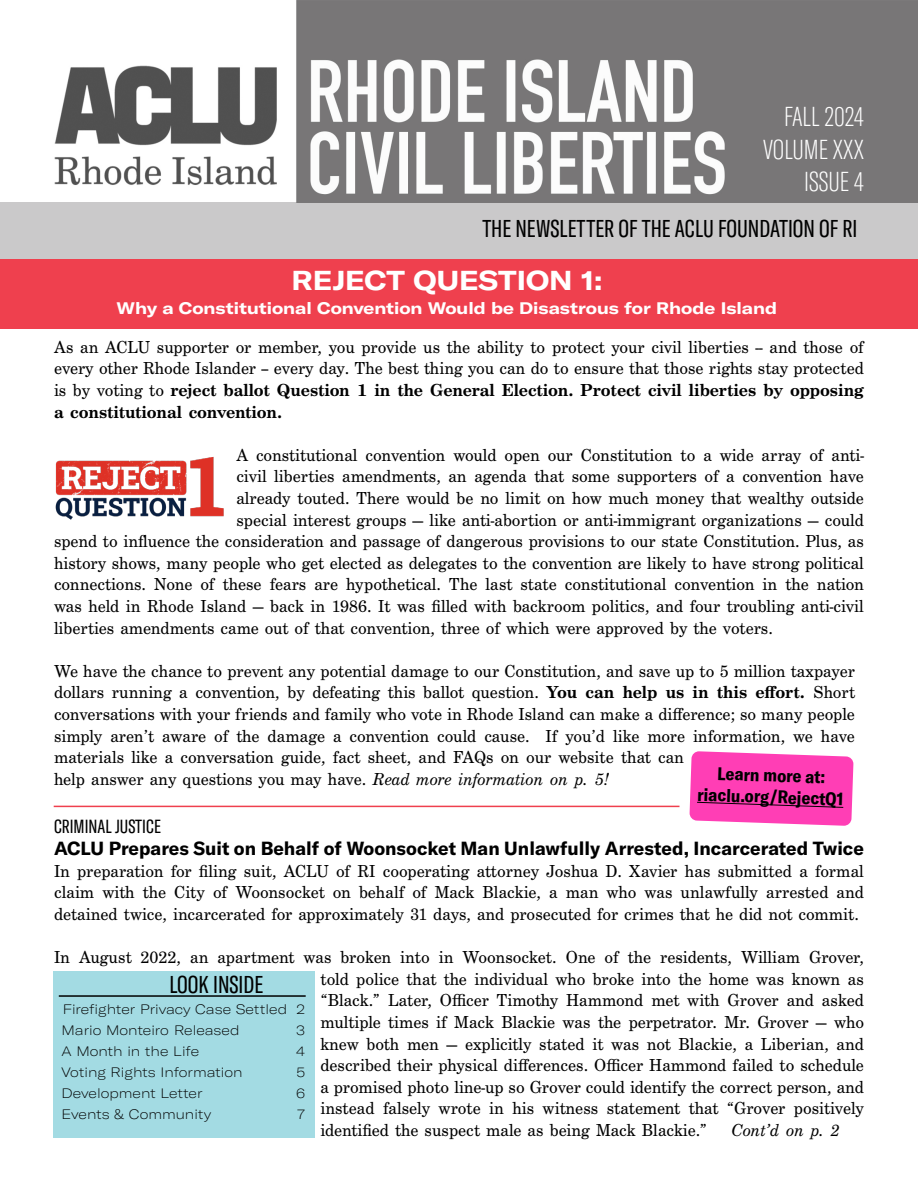
<style>
.page{position:relative;width:918px;height:1188px;background:#fff}
.page>*{position:absolute;margin:0;border:0;box-sizing:border-box;transform-origin:0 0}
.t1{font:100 extra-condensed 27px/32.4px "GT America";color:#fff;text-align:right}
.t2{font:700 expanded 27px "GT America";color:#fff}
.t3{font:extra-condensed 24px "GT America";color:#000}
.t4{font:700 18.75px "GT America";color:#000}
.t5{font:extra-condensed 18.75px "GT America";color:#000}
.t6{font:18px/21.6px "Century Schoolbook FS";color:#000;text-align:justify}
.t7{font:700 condensed 18px/21.6px "GT America";color:#000;text-align:center}
.t8{font:italic 18px "Century Schoolbook FS";letter-spacing:-.005em;color:#000}
.t9{font:700 expanded 16.5px "GT America";color:#fff}
.t10{font:100 expanded 13.5px/21px "GT America";color:#000}
.s1{font-weight:700}
.s2{font-style:italic}
</style>
<div class="page">
<img style="left:54px;top:0;width:864px;height:202px">
<div style="left:0;top:202px;width:918px;height:57px;background:#cac9ca"></div>
<div style="left:53px;top:971px;width:261px;height:166px;background:#a3dbe3"></div>
<hr style="left:59px;top:995px;width:247px;height:2px;background:#000">
<div style="left:0;top:259px;width:918px;height:69px;background:#ef404e"></div>
<svg style="left:689px;top:751px;width:165px;height:75px;background:#fb4fb9"></svg>
<img style="left:55px;top:457px;width:169px;height:63px">
<hr style="left:54px;top:806px;width:626px;height:1px;background:#ef404e">
<h1 class="t1" style="left:763px;top:101px;width:102px">FALL 2024<br>VOLUME XXX<br>ISSUE 4</h1>
<h2 class="t3" style="left:482px;top:215px;width:377px">THE NEWSLETTER OF THE ACLU FOUNDATION OF RI</h2>
<h1 class="t2" style="left:291px;top:263px;width:313px">REJECT QUESTION 1:</h1>
<p class="t9" style="left:117px;top:298px;width:662px">Why a Constitutional Convention Would be Disastrous for Rhode Island</p>
<p class="t6" style="left:54px;top:336px;width:811px">As an ACLU supporter or member, you provide us the ability to protect your civil liberties -- and those of every other Rhode Islander -- every day. The best thing you can do to ensure that those rights stay protected is by voting to <span class="s1">reject ballot Question 1 in the General Election. Protect civil liberties by opposing a constitutional convention.</span></p>
<p class="t6" style="left:236px;top:444px;width:629px">A constitutional convention would open our Constitution to a wide array of anti-</p>
<p class="t6" style="left:236px;top:466px;width:629px">civil liberties amendments, an agenda that some supporters of a convention have</p>
<p class="t6" style="left:236px;top:488px;width:629px">already touted. There would be no limit on how much money that wealthy outside</p>
<p class="t6" style="left:236px;top:509px;width:629px">special interest groups — like anti-abortion or anti-immigrant organizations — could</p>
<p class="t6" style="left:54px;top:531px;width:811px">spend to influence the consideration and passage of dangerous provisions to our state Constitution. Plus, as</p>
<p class="t6" style="left:54px;top:552px;width:811px">history shows, many people who get elected as delegates to the convention are likely to have strong political</p>
<p class="t6" style="left:54px;top:574px;width:812px">connections. None of these fears are hypothetical. The last state constitutional convention in the nation</p>
<p class="t6" style="left:54px;top:596px;width:811px">was held in Rhode Island — back in 1986. It was filled with backroom politics, and four troubling anti-civil</p>
<p class="t6" style="left:54px;top:617px;width:720px">liberties amendments came out of that convention, three of which were approved by the voters.</p>
<p class="t6" style="left:54px;top:660px;width:803px;text-align:left">We have the chance to prevent any potential damage to our Constitution, and save up to 5 million taxpayer dollars running a convention, by defeating this ballot question. <span class="s1">You can help us in this effort.</span> Short conversations with your friends and family who vote in Rhode Island can make a difference; so many people simply aren’t aware of the damage a convention could cause. If you’d like more information, we have materials like a conversation guide, fact sheet, and FAQs on our website that can<br>help answer any questions you may have. <span class="s2">Read more information on p. 5!</span></p>
<p class="t5" style="left:54px;top:815px;width:108px">CRIMINAL JUSTICE</p>
<p class="t4" style="left:54px;top:837px;width:811px">ACLU Prepares Suit on Behalf of Woonsocket Man Unlawfully Arrested, Incarcerated Twice</p>
<p class="t6" style="left:54px;top:860px;width:811px">In preparation for filing suit, ACLU of RI cooperating attorney Joshua D. Xavier has submitted a formal claim with the City of Woonsocket on behalf of Mack Blackie, a man who was unlawfully arrested and detained twice, incarcerated for approximately 31 days, and prosecuted for crimes that he did not commit.</p>
<p class="t6" style="left:320px;top:947px;width:545px;text-indent:-266px">In August 2022, an apartment was broken into in Woonsocket. One of the residents, William Grover, told police that the individual who broke into the home was known as “Black.” Later, Officer Timothy Hammond met with Grover and asked multiple times if Mack Blackie was the perpetrator. Mr. Grover — who knew both men — explicitly stated it was not Blackie, a Liberian, and described their physical differences. Officer Hammond failed to schedule a promised photo line-up so Grover could identify the correct person, and instead falsely wrote in his witness statement that “Grover positively identified the suspect male as being Mack Blackie.”</p>
<p class="t7" style="left:699px;top:762px;width:148px;rotate:2deg">Learn more at: riaclu.org/RejectQ1</p>
<h2 class="t3" style="left:170px;top:971px;width:95px">LOOK INSIDE</h2>
<p class="t10" style="left:62px;top:999px;width:245px">Firefighter Privacy Case Settled 2<br>Mario Monteiro Released</p>
<p class="t10" style="left:296px;top:1020px;width:11px">3</p>
<p class="t10" style="left:62px;top:1041px;width:139px">A Month in the Life</p>
<p class="t10" style="left:296px;top:1041px;width:10px">4</p>
<p class="t10" style="left:62px;top:1062px;width:182px">Voting Rights Information</p>
<p class="t10" style="left:296px;top:1062px;width:10px">5</p>
<p class="t10" style="left:62px;top:1083px;width:143px">Development Letter</p>
<p class="t10" style="left:296px;top:1083px;width:11px">6</p>
<p class="t10" style="left:62px;top:1104px;width:151px">Events &amp; Community</p>
<p class="t10" style="left:297px;top:1104px;width:9px">7</p>
<p class="t8" style="left:731px;top:1120px;width:110px">Cont’d on p. 2</p>
</div>
